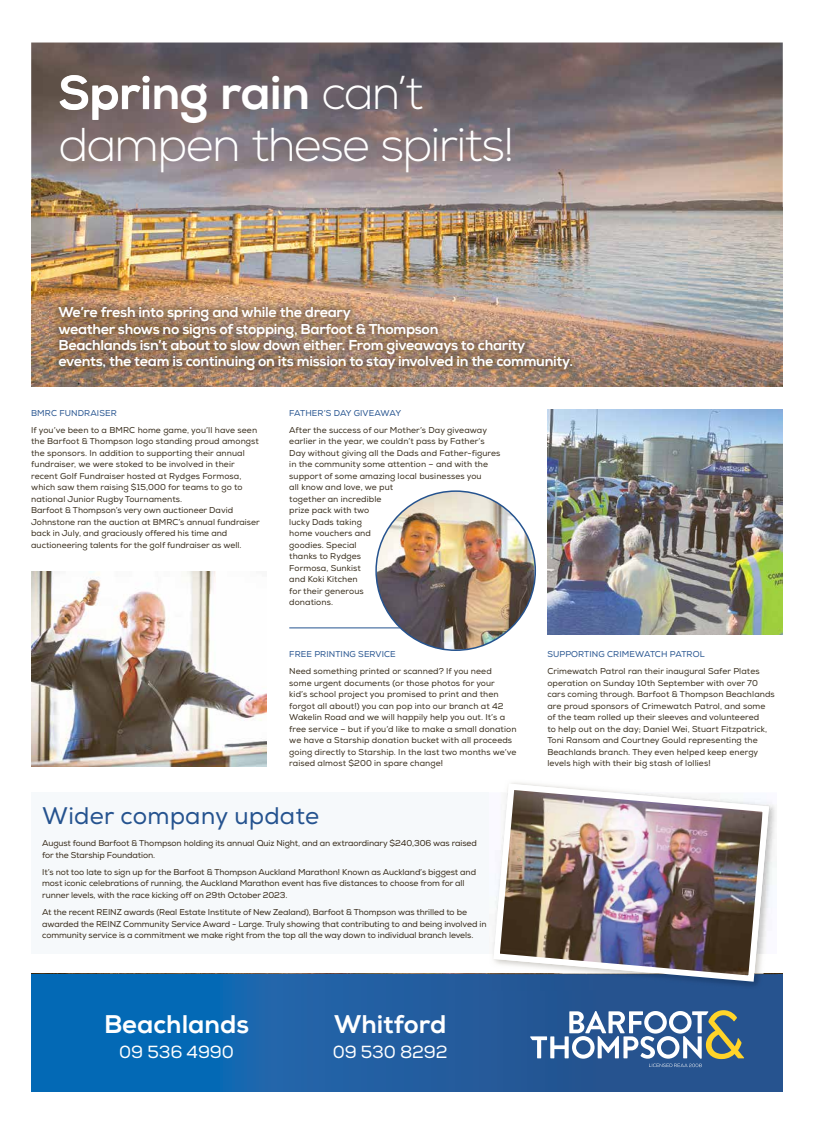
<style>
.page{position:relative;width:814px;height:1134px;background:#fff}
.page>*{position:absolute;margin:0;border:0;box-sizing:border-box;transform-origin:0 0}
.t1{font:300 47.3px/51.4px "Nexa";letter-spacing:-.035em;color:#fff}
.t2{font:800 25.5px "Nexa";color:#fff}
.t3{font:24px "Nexa";letter-spacing:.01em;color:#25538f}
.t4{font:17.5px "Nexa";letter-spacing:-.01em;color:#fff}
.t5{font:800 14.3px/16.3px "Nexa";letter-spacing:-.02em;color:#fff}
.t6{font:8.5px/11.5px "Nexa";letter-spacing:.01em;color:#362b1a}
.t7{font:8.5px/11.5px "Nexa";letter-spacing:-.01em;color:#352817}
.t8{font:8.5px "Nexa";letter-spacing:.01em;color:#25538f}
.s1{font-weight:800}
</style>
<div class="page">
<svg style="left:31px;top:974px;width:751px;height:117px;background:#1860a5"></svg>
<svg style="left:530px;top:1010px;width:214px;height:57px"></svg>
<div style="left:31px;top:792px;width:458px;height:162px;background:#f6f9fb"></div>
<img style="left:31px;top:43px;width:751px;height:344px">
<img style="left:31px;top:43px;width:1px;height:148px">
<img style="left:50px;top:298px;width:531px;height:82px">
<img style="left:547px;top:410px;width:235px;height:224px">
<div style="left:489px;top:973px;width:289px;height:18px;background:#26538f"></div>
<img style="left:490px;top:782px;width:282px;height:203px">
<hr style="left:289px;top:627px;width:111px;height:1px;background:#25538f">
<img style="left:31px;top:572px;width:235px;height:195px">
<img style="left:377px;top:492px;width:157px;height:157px">
<h1 class="t1" style="left:58px;top:68px;width:457px"><span class="s1">Spring rain</span> can’t dampen these spirits!</h1>
<p class="t5" style="left:58px;top:304px;width:516px">We’re fresh into spring and while the dreary<br>weather shows no signs of stopping, Barfoot &amp; Thompson<br>Beachlands isn’t about to slow down either. From giveaways to charity events, the team is continuing on its mission to stay involved in the community.</p>
<p class="t8" style="left:31px;top:408px;width:87px">BMRC FUNDRAISER</p>
<p class="t6" style="left:31px;top:424px;width:230px">If you’ve been to a BMRC home game, you’ll have seen the Barfoot &amp; Thompson logo standing proud amongst the sponsors. In addition to supporting their annual fundraiser, we were stoked to be involved in their recent Golf Fundraiser hosted at Rydges Formosa, which saw them raising $15,000 for teams to go to national Junior Rugby Tournaments.<br>Barfoot &amp; Thompson’s very own auctioneer David Johnstone ran the auction at BMRC’s annual fundraiser back in July, and graciously offered his time and auctioneering talents for the golf fundraiser as well.</p>
<p class="t8" style="left:289px;top:408px;width:113px">FATHER’S DAY GIVEAWAY</p>
<p class="t6" style="left:289px;top:424px;width:213px">After the success of our Mother’s Day giveaway earlier in the year, we couldn’t pass by Father’s<br>Day without giving all the Dads and Father-figures in the community some attention – and with the support of some amazing local businesses you<br>all know and love, we put<br>together an incredible<br>prize pack with two<br>lucky Dads taking<br>home vouchers and<br>goodies. Special<br>thanks to Rydges<br>Formosa, Sunkist<br>and Koki Kitchen<br>for their generous<br>donations.</p>
<p class="t8" style="left:289px;top:649px;width:108px">FREE PRINTING SERVICE</p>
<p class="t6" style="left:289px;top:666px;width:229px">Need something printed or scanned? If you need<br>some urgent documents (or those photos for your<br>kid’s school project you promised to print and then forgot all about!) you can pop into our branch at 42<br>Wakelin Road and we will happily help you out. It’s a free service – but if you’d like to make a small donation we have a Starship donation bucket with all proceeds going directly to Starship. In the last two months we’ve raised almost $200 in spare change!</p>
<h3 class="t3" style="left:42px;top:802px;width:279px">Wider company update</h3>
<p class="t7" style="left:42px;top:838px;width:436px">August found Barfoot &amp; Thompson holding its annual Quiz Night, and an extraordinary $240,306 was raised for the Starship Foundation.</p>
<p class="t7" style="left:42px;top:866px;width:435px">It’s not too late to sign up for the Barfoot &amp; Thompson Auckland Marathon! Known as Auckland’s biggest and most iconic celebrations of running, the Auckland Marathon event has five distances to choose from for all runner levels, with the race kicking off on 29th October 2023.</p>
<p class="t7" style="left:42px;top:906px;width:446px">At the recent REINZ awards (Real Estate Institute of New Zealand), Barfoot &amp; Thompson was thrilled to be awarded the REINZ Community Service Award - Large. Truly showing that contributing to and being involved in community service is a commitment we make right from the top all the way down to individual branch levels.</p>
<h2 class="t2" style="left:104px;top:1009px;width:147px">Beachlands</h2>
<h3 class="t4" style="left:119px;top:1042px;width:116px">09 536 4990</h3>
<h2 class="t2" style="left:334px;top:1009px;width:114px">Whitford</h2>
<h3 class="t4" style="left:333px;top:1041px;width:116px">09 530 8292</h3>
<p class="t8" style="left:547px;top:649px;width:159px">SUPPORTING CRIMEWATCH PATROL</p>
<p class="t6" style="left:547px;top:666px;width:229px">Crimewatch Patrol ran their inaugural Safer Plates operation on Sunday 10th September with over 70 cars coming through. Barfoot &amp; Thompson Beachlands are proud sponsors of Crimewatch Patrol, and some of the team rolled up their sleeves and volunteered<br>to help out on the day; Daniel Wei, Stuart Fitzpatrick, Toni Ransom and Courtney Gould representing the Beachlands branch. They even helped keep energy levels high with their big stash of lollies!</p>
</div>
